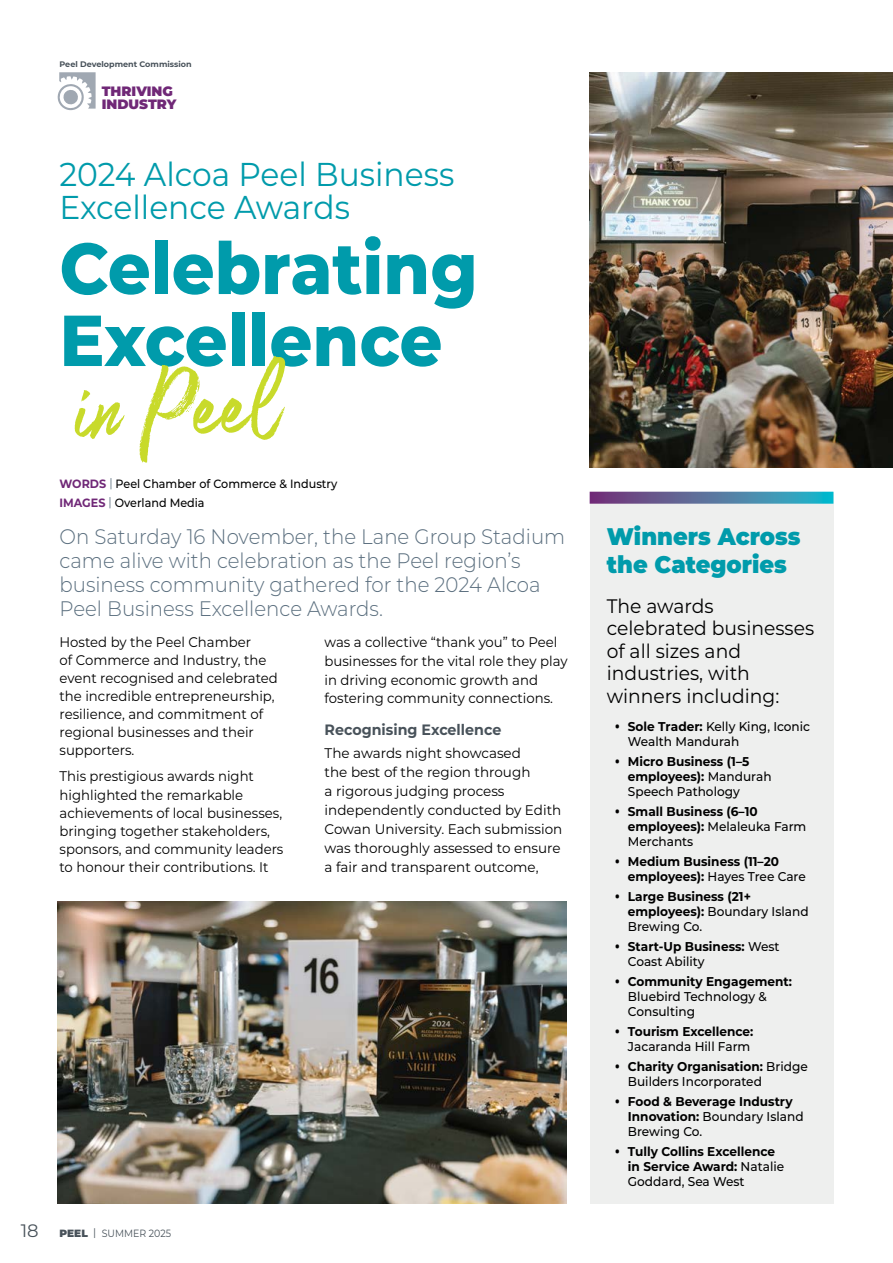
<style>
.page{position:relative;width:893px;height:1263px;background:#fff}
.page>*{position:absolute;margin:0;border:0;box-sizing:border-box;transform-origin:0 0}
.t1{font:92.1px "Bellastory";color:#c8da2b;scale:.93 1}
.t2{font:800 72px/72px "Montserrat";color:#009bab;scale:.93 1}
.t3{font:33px/33px "Montserrat";color:#009bab;scale:.95 1}
.t4{font:900 24px/28.5px "Montserrat";color:#009bab;scale:.94 1}
.t5{font:300 21px/24px "Montserrat";color:#5a6e7e;scale:.94 1}
.t6{font:19.5px/22.5px "Montserrat";color:#000;scale:.96 1}
.t7{font:700 15px "Montserrat";color:#48525a;scale:.95 1}
.t8{font:13.95px/18px "Montserrat";color:#000;scale:.95 1}
.t9{font:13.95px/18.9px "Montserrat";color:#000}
.t10{font:900 13.5px/12.8px "Montserrat";color:#702877}
.t11{font:700 12.75px/15.3px "Montserrat";color:#000;scale:.95 1}
.t12{font:500 12.75px/15.3px "Montserrat";color:#000;scale:.95 1}
.t13{font:500 12px/18.8px "Montserrat";color:#000;scale:.93 1}
.t14{font:10.5px "Montserrat";color:#48525a}
.t15{font:700 8.1px "Montserrat";color:#48525a}
.s1{font-weight:700;color:#702877}
.s2{font-weight:400;color:#5a6e7e}
.s3{font-size:18px}
.s4{font-weight:900}
.s5{font-family:"Droid Sans";font-weight:700}
.s6{font-weight:700}
.s7{font-family:"Droid Sans"}
.s8{font-weight:500}
</style>
<div class="page">
<img style="left:590px;top:72px;width:303px;height:396px">
<svg style="left:57px;top:72px;width:39px;height:38px"></svg>
<div style="left:590px;top:492px;width:243px;height:711px;background:#eeefee"></div>
<img style="left:58px;top:902px;width:508px;height:301px">
<svg style="left:590px;top:492px;width:243px;height:12px;background:#5578a2"></svg>
<p class="t15" style="left:60px;top:59px;width:134px">Peel Development Commission</p>
<p class="t10" style="left:102px;top:84px;width:76px">THRIVING<br>INDUSTRY</p>
<h3 class="t3" style="left:60px;top:157px;width:417px">2024 Alcoa Peel Business<br>Excellence Awards</h3>
<h2 class="t2" style="left:60px;top:228px;width:451px">Celebrating<br>Excellence</h2>
<h1 class="t1" style="left:73px;top:355px;width:222px;rotate:-2deg">in Peel</h1>
<p class="t13" style="left:60px;top:474px;width:300px"><span class="s1">WORDS</span> <span class="s2">|</span> Peel Chamber of Commerce &amp; Industry<br><span class="s1">IMAGES</span> <span class="s2">|</span> Overland Media</p>
<h3 class="t5" style="left:60px;top:523px;width:539px">On Saturday 16 November, the Lane Group Stadium came alive with celebration as the Peel region’s business community gathered for the 2024 Alcoa Peel Business Excellence Awards.</h3>
<p class="t8" style="left:60px;top:632px;width:231px">Hosted by the Peel Chamber<br>of Commerce and Industry, the event recognised and celebrated the incredible entrepreneurship, resilience, and commitment of regional businesses and their supporters.</p>
<p class="t8" style="left:60px;top:767px;width:237px">This prestigious awards night highlighted the remarkable achievements of local businesses, bringing together stakeholders, sponsors, and community leaders to honour their contributions. It</p>
<p class="t8" style="left:325px;top:632px;width:257px;line-height:18.9px">was a collective “thank you” to Peel businesses for the vital role they play in driving economic growth and fostering community connections.</p>
<p class="t7" style="left:325px;top:719px;width:188px">Recognising Excellence</p>
<p class="t9" style="left:325px;top:743px;width:239px">The awards night showcased<br>the best of the region through<br>a rigorous judging process independently conducted by Edith<br>Cowan University. Each submission was thoroughly assessed to ensure a fair and transparent outcome,</p>
<p class="t14" style="left:21px;top:1226px;width:152px"><span class="s3">18</span> <span class="s4">PEEL</span> | SUMMER 2025</p>
<h3 class="t4" style="left:607px;top:520px;width:208px">Winners Across the Categories</h3>
<h3 class="t6" style="left:607px;top:594px;width:218px">The awards celebrated businesses of all sizes and industries, with winners including:</h3>
<p class="t12" style="left:628px;top:718px;width:193px;text-indent:-13px"><span class="s5">•</span> <span class="s6">Sole Trader:</span> Kelly King, Iconic<br>Wealth Mandurah</p>
<p class="t11" style="left:628px;top:753px;width:153px;text-indent:-13px"><span class="s7">•</span> Micro Business (1–5 employees): <span class="s8">Mandurah<br>Speech Pathology</span></p>
<p class="t11" style="left:628px;top:803px;width:189px;text-indent:-13px"><span class="s7">•</span> Small Business (6–10 employees): <span class="s8">Melaleuka Farm<br>Merchants</span></p>
<p class="t11" style="left:628px;top:853px;width:189px;text-indent:-13px"><span class="s7">•</span> Medium Business (11–20 employees): <span class="s8">Hayes Tree Care</span></p>
<p class="t11" style="left:628px;top:888px;width:192px;text-indent:-13px"><span class="s7">•</span> Large Business (21+ employees): <span class="s8">Boundary Island<br>Brewing Co.</span></p>
<p class="t11" style="left:628px;top:938px;width:161px;text-indent:-13px"><span class="s7">•</span> Start-Up Business: <span class="s8">West<br>Coast Ability</span></p>
<p class="t12" style="left:628px;top:973px;width:174px;text-indent:-13px"><span class="s5">•</span> <span class="s6">Community Engagement:<br></span>Bluebird Technology &amp;<br>Consulting</p>
<p class="t11" style="left:615px;top:1023px;width:147px;text-align:right"><span class="s7">•</span> Tourism Excellence:<br><span class="s8">Jacaranda Hill Farm</span></p>
<p class="t12" style="left:628px;top:1058px;width:191px;text-indent:-13px"><span class="s5">•</span> <span class="s6">Charity Organisation:</span> Bridge<br>Builders Incorporated</p>
<p class="t11" style="left:628px;top:1093px;width:186px;text-indent:-13px"><span class="s7">•</span> Food &amp; Beverage Industry<br>Innovation: <span class="s8">Boundary Island<br>Brewing Co.</span></p>
<p class="t11" style="left:628px;top:1143px;width:166px;text-indent:-13px"><span class="s7">•</span> Tully Collins Excellence in Service Award: <span class="s8">Natalie<br>Goddard, Sea West</span></p>
</div>
